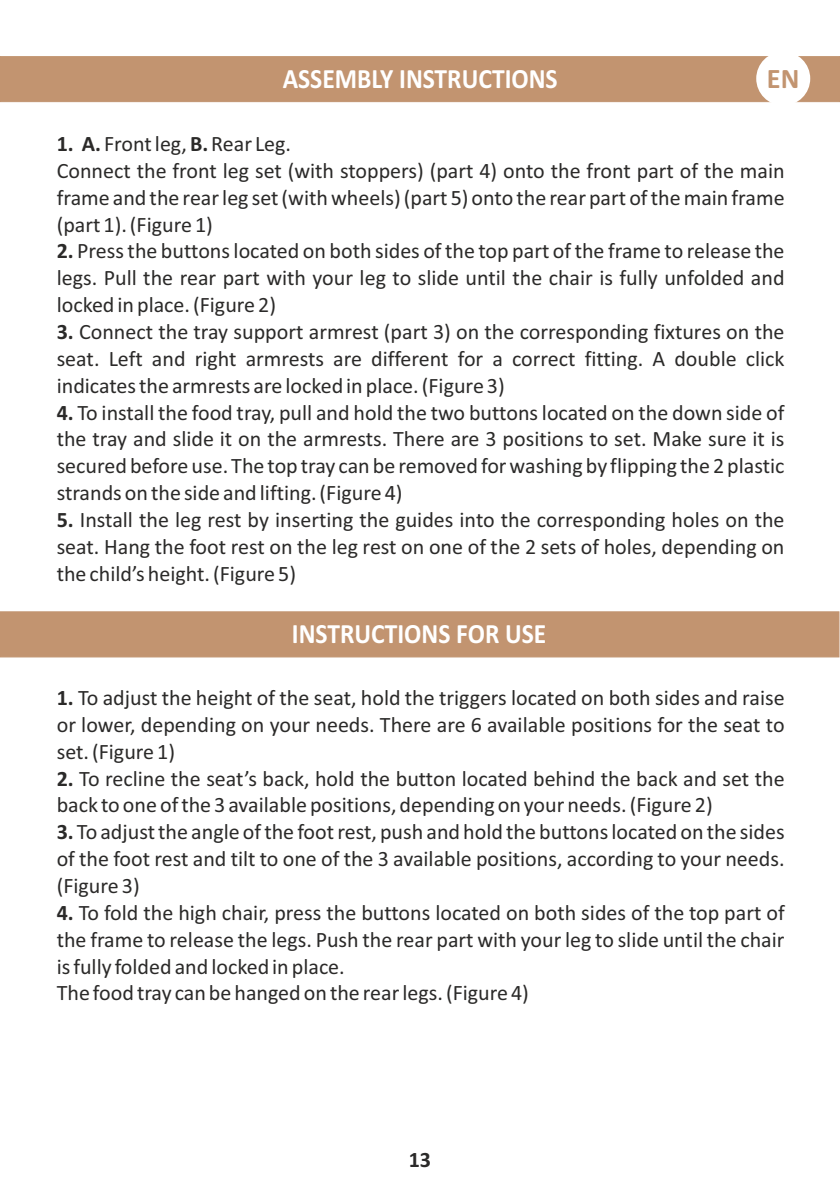
<style>
.page{position:relative;width:840px;height:1191px;background:#fff}
.page>*{position:absolute;margin:0;border:0;box-sizing:border-box;transform-origin:0 0}
.t1{font:700 28.4px "Calibri";color:#c29470}
.t2{font:700 28px "Calibri";color:#fff;scale:.91 1}
.t3{font:22px/26.8px "Calibri";color:#2b2a29;text-align:justify}
.t4{font:700 22px "Calibri";color:#2b2a29}
.s1{font-weight:700}
</style>
<div class="page">
<div style="left:0;top:56px;width:839px;height:46px;background:#c29470"></div>
<div style="left:0;top:611px;width:839px;height:47px;background:#c29470"></div>
<div style="left:755px;top:52px;width:54px;height:54px;background:#fff;border-radius:50%"></div>
<p class="t2" style="left:282px;top:67px;width:303px">ASSEMBLY INSTRUCTIONS</p>
<p class="t1" style="left:766px;top:66px;width:34px">EN</p>
<p class="t3" style="left:57px;top:132px;width:729px;text-align:left"><span class="s1">1. A.</span> Front leg, <span class="s1">B.</span>Rear Leg.<br>Connect the front leg set (with stoppers) (part 4) onto the front part of the main frame and the rear leg set (with wheels)(part 5) onto the rear part of the main frame (part 1). (Figure 1)</p>
<p class="t3" style="left:57px;top:239px;width:729px"><span class="s1">2.</span> Press the buttons located on both sides of the top part of the frame to release the legs. Pull the rear part with your leg to slide until the chair is fully unfolded and locked in place. (Figure 2)</p>
<p class="t3" style="left:57px;top:320px;width:729px"><span class="s1">3.</span> Connect the tray support armrest (part 3) on the corresponding fixtures on the seat. Left and right armrests are different for a correct fitting. A double click indicates the armrests are locked in place. (Figure 3)</p>
<p class="t3" style="left:57px;top:401px;width:729px"><span class="s1">4.</span> To install the food tray, pull and hold the two buttons located on the down side of the tray and slide it on the armrests. There are 3 positions to set. Make sure it is secured before use. The top tray can be removed for washing by flipping the 2 plastic strands on the side and lifting. (Figure 4)</p>
<p class="t3" style="left:57px;top:508px;width:729px"><span class="s1">5.</span> Install the leg rest by inserting the guides into the corresponding holes on the seat. Hang the foot rest on the leg rest on one of the 2 sets of holes, depending on the child’s height. (Figure 5)</p>
<p class="t2" style="left:292px;top:622px;width:281px">INSTRUCTIONS FOR USE</p>
<p class="t3" style="left:57px;top:686px;width:729px"><span class="s1">1.</span> To adjust the height of the seat, hold the triggers located on both sides and raise or lower, depending on your needs. There are 6 available positions for the seat to set. (Figure 1)</p>
<p class="t3" style="left:57px;top:766px;width:729px"><span class="s1">2.</span> To recline the seat’s back, hold the button located behind the back and set the back to one of the 3 available positions, depending on your needs. (Figure 2)</p>
<p class="t3" style="left:57px;top:820px;width:729px"><span class="s1">3.</span> To adjust the angle of the foot rest, push and hold the buttons located on the sides of the foot rest and tilt to one of the 3 available positions, according to your needs. (Figure 3)</p>
<p class="t3" style="left:57px;top:901px;width:729px;text-align:left"><span class="s1">4.</span> To fold the high chair, press the buttons located on both sides of the top part of the frame to release the legs. Push the rear part with your leg to slide until the chair is fully folded and locked in place.<br>The food tray can be hanged on the rear legs. (Figure 4)</p>
<p class="t4" style="left:408px;top:1150px;width:24px">13</p>
</div>
